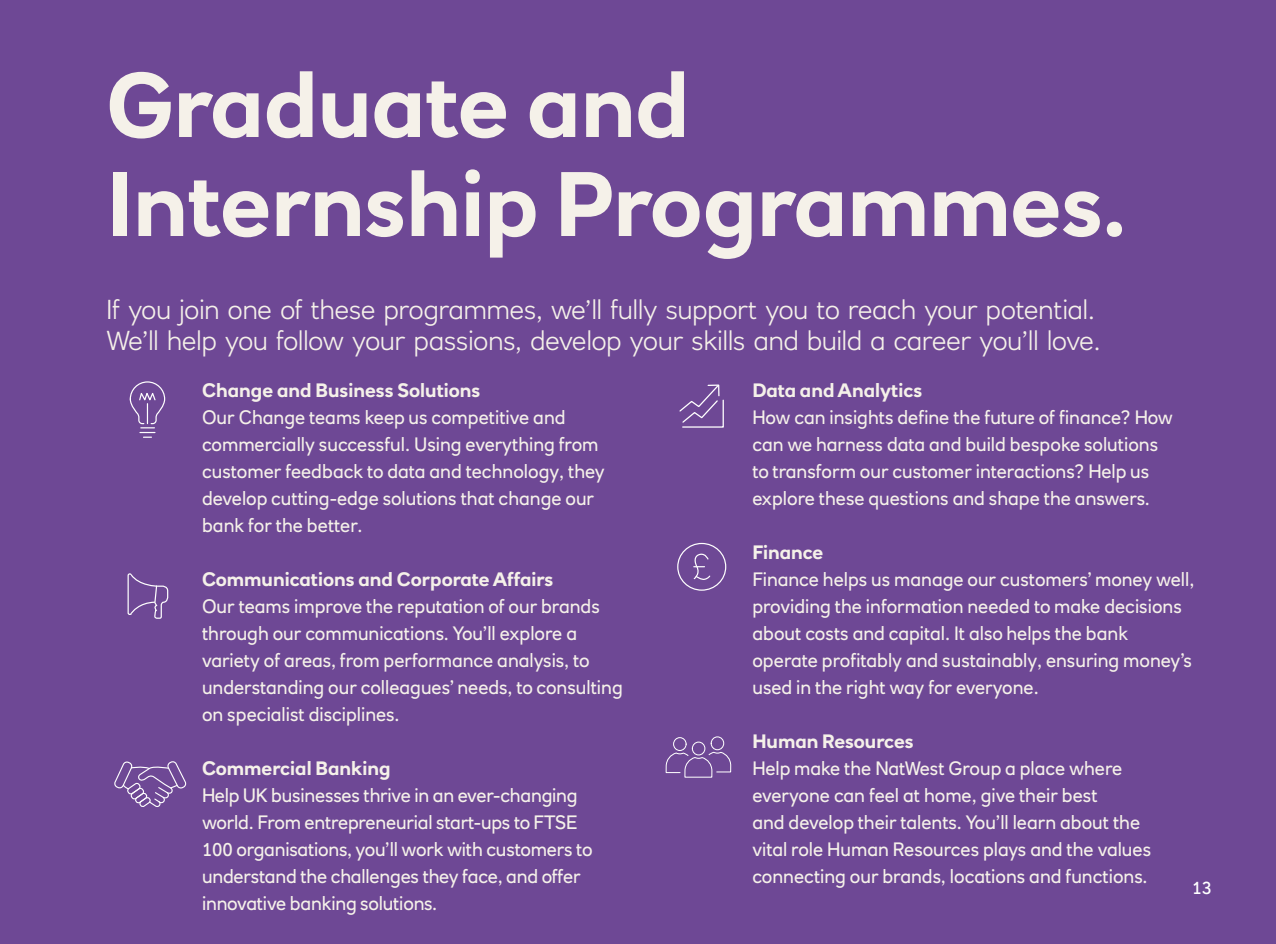
<style>
.page{position:relative;width:1276px;height:944px;background:#6e4895}
.page>*{position:absolute;margin:0;border:0;box-sizing:border-box;transform-origin:0 0}
.t1{font:700 127.12px "RN House Sans";color:#fff}
.t2{font:700 100.58px "RN House Sans";color:#fff}
.t3{font:700 90px/99px "RN House Sans";color:#f5f1e9}
.t4{font:300 27px/31.5px "RN House Sans";color:#f5f1e9}
.t5{font:19.12px/27px "RN House Sans";color:#f5f1e9}
.t6{font:700 19.12px "RN House Sans";color:#f5f1e9}
.t7{font:18px "RN House Sans";color:#fff}
</style>
<div class="page">
<svg style="left:129px;top:381px;width:37px;height:57px"></svg>
<svg style="left:127px;top:573px;width:42px;height:46px"></svg>
<svg style="left:114px;top:761px;width:73px;height:46px"></svg>
<svg style="left:679px;top:384px;width:45px;height:44px"></svg>
<svg style="left:677px;top:542px;width:50px;height:49px"></svg>
<svg style="left:665px;top:736px;width:67px;height:42px"></svg>
<div style="left:673px;top:737px;width:13px;height:14px;border:1px solid #fff;border-radius:50%"></div>
<h3 class="t3" style="left:106px;top:55px;width:1022px">Graduate and<br>Internship Programmes.</h3>
<h3 class="t4" style="left:106px;top:293px;width:996px">If you join one of these programmes, we’ll fully support you to reach your potential.<br>We’ll help you follow your passions, develop your skills and build a career you’ll love.</h3>
<p class="t6" style="left:202px;top:379px;width:280px">Change and Business Solutions</p>
<p class="t5" style="left:202px;top:404px;width:404px">Our Change teams keep us competitive and commercially successful. Using everything from customer feedback to data and technology, they develop cutting-edge solutions that change our bank for the better.</p>
<p class="t6" style="left:202px;top:568px;width:353px">Communications and Corporate Affairs</p>
<p class="t5" style="left:202px;top:593px;width:422px">Our teams improve the reputation of our brands through our communications. You’ll explore a variety of areas, from performance analysis, to understanding our colleagues’ needs, to consulting on specialist disciplines.</p>
<p class="t6" style="left:202px;top:757px;width:190px">Commercial Banking</p>
<p class="t5" style="left:202px;top:782px;width:392px">Help UK businesses thrive in an ever-changing world. From entrepreneurial start-ups to FTSE 100 organisations, you’ll work with customers to understand the challenges they face, and offer innovative banking solutions.</p>
<h1 class="t1" style="left:335px;top:775px;width:409px;rotate:-90deg">ICONS</h1>
<p class="t6" style="left:752px;top:379px;width:171px">Data and Analytics</p>
<p class="t5" style="left:752px;top:404px;width:422px">How can insights define the future of finance? How can we harness data and build bespoke solutions to transform our customer interactions? Help us explore these questions and shape the answers.</p>
<p class="t6" style="left:752px;top:541px;width:72px">Finance</p>
<p class="t5" style="left:752px;top:566px;width:443px">Finance helps us manage our customers’ money well, providing the information needed to make decisions about costs and capital. It also helps the bank operate profitably and sustainably, ensuring money’s used in the right way for everyone.</p>
<p class="t6" style="left:752px;top:730px;width:163px">Human Resources</p>
<h2 class="t2" style="left:397px;top:934px;width:294px;rotate:-90deg">CONS</h2>
<p class="t5" style="left:752px;top:755px;width:400px">Help make the NatWest Group a place where everyone can feel at home, give their best<br>and develop their talents. You’ll learn about the vital role Human Resources plays and the values connecting our brands, locations and functions.</p>
<p class="t7" style="left:1192px;top:876px;width:21px">13</p>
</div>
